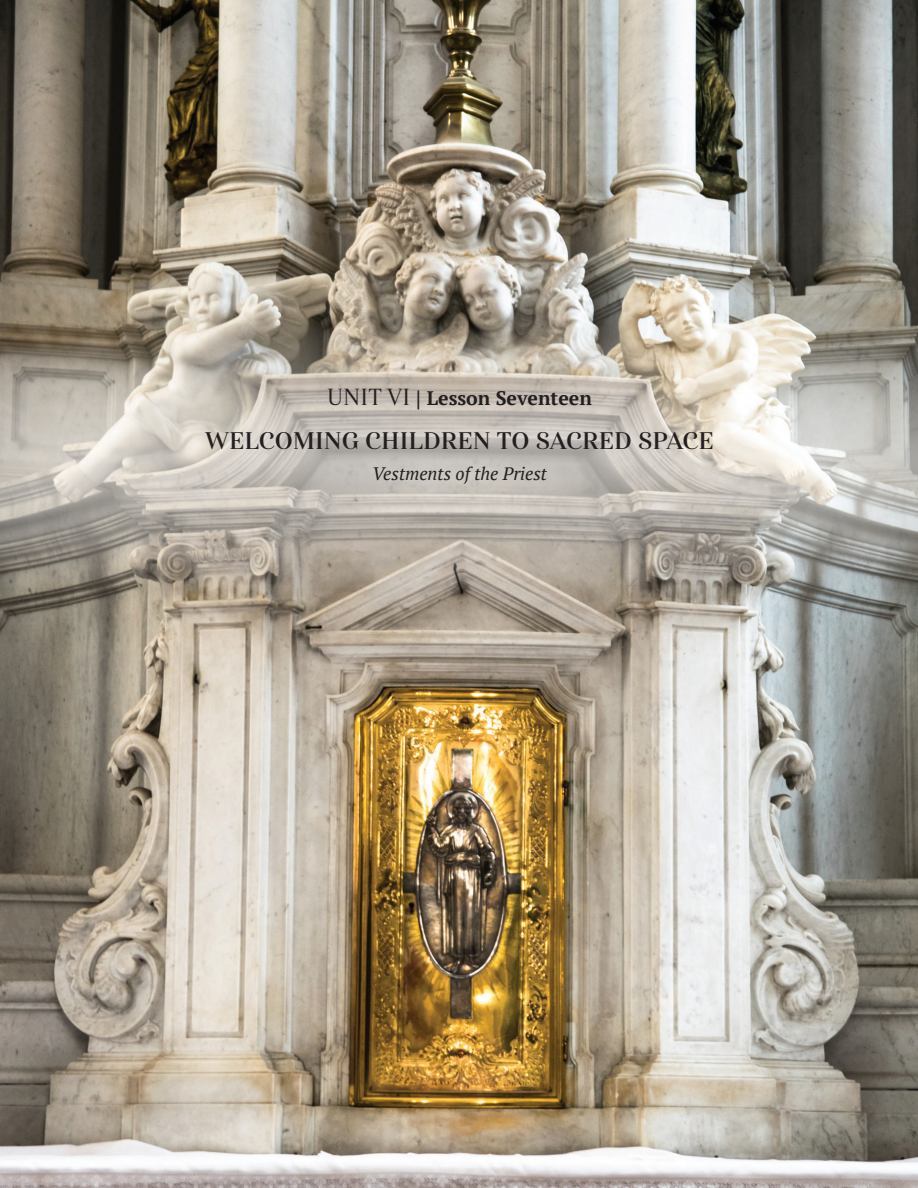
<style>
.page{position:relative;width:918px;height:1188px;background:#fff}
.page>*{position:absolute;margin:0;border:0;box-sizing:border-box;transform-origin:0 0}
.Default{font:24px "Haboro Nor Med";color:#231f20}
.Default-2{font:700 19.5px "PT Serif";color:#231f20}
.Default-3{font:italic 18px "PT Serif";color:#231f20}
.s1{font-family:"Haboro Nor Reg";font-weight:400;font-size:23.25px}
.s2{font-family:"Arial";font-weight:400;font-size:20.25px}
</style>
<div class="page">
<img style="left:0;top:0;width:918px;height:1188px">
<svg style="left:0;top:326px;width:918px;height:262px;background:#bab3aa"></svg>
<p class="Default-2" style="left:327px;top:385px;width:266px"><span class="s1">UNIT VI</span> <span class="s2">|</span> Lesson Seventeen</p>
<p class="Default" style="left:205px;top:424px;width:510px">WELCOMING CHILDREN TO SACRED SPACE</p>
<p class="Default-3" style="left:372px;top:462px;width:176px">Vestments of the Priest</p>
</div>
